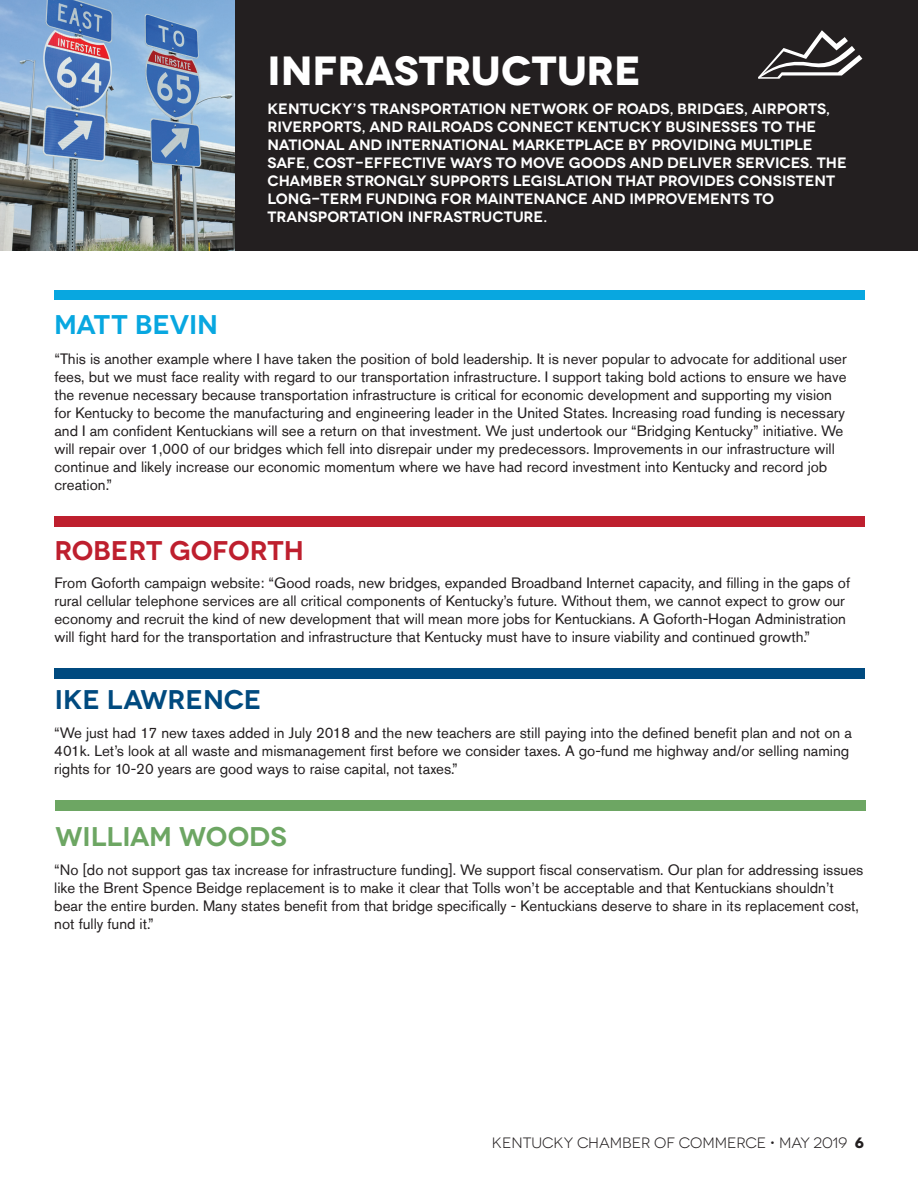
<style>
.page{position:relative;width:918px;height:1188px;background:#fff}
.page>*{position:absolute;margin:0;border:0;box-sizing:border-box;transform-origin:0 0}
.t1{font:700 40.8px "Novecentowide";color:#fff}
.t2{font:600 27px "Novecentowide";letter-spacing:-.005em;color:#be1f2e}
.t3{font:600 27px "Novecentowide";letter-spacing:-.005em;color:#6da663}
.t4{font:600 27px "Novecentowide";color:#004a7f}
.t5{font:600 27px "Novecentowide";color:#08a7e0}
.t6{font:15px/18px "Akzidenz Grotesk Std";color:#231f20}
.t7{font:600 15px/18px "Novecentowide";letter-spacing:-.005em;color:#fff}
.t8{font:15px "Novecentowide";color:#231f20}
.s1{font-weight:700}
</style>
<div class="page">
<div style="left:0;top:0;width:918px;height:250px;background:#231f20"></div>
<img style="left:1px;top:0;width:234px;height:250px">
<svg style="left:758px;top:30px;width:104px;height:49px"></svg>
<div style="left:54px;top:516px;width:811px;height:10px;background:#be1f2e"></div>
<div style="left:54px;top:290px;width:810px;height:10px;background:#08a7e0"></div>
<div style="left:54px;top:668px;width:811px;height:11px;background:#004a7f"></div>
<div style="left:55px;top:800px;width:810px;height:11px;background:#6da663"></div>
<h2 class="t5" style="left:54px;top:308px;width:166px">MATT BEVIN</h2>
<h1 class="t1" style="left:267px;top:45px;width:375px">INFRASTRUCTURE</h1>
<p class="t7" style="left:267px;top:100px;width:581px">KENTUCKY’S TRANSPORTATION NETWORK OF ROADS, BRIDGES, AIRPORTS, RIVERPORTS, AND RAILROADS CONNECT KENTUCKY BUSINESSES TO THE NATIONAL AND INTERNATIONAL MARKETPLACE BY PROVIDING MULTIPLE SAFE, COST-EFFECTIVE WAYS TO MOVE GOODS AND DELIVER SERVICES. THE CHAMBER STRONGLY SUPPORTS LEGISLATION THAT PROVIDES CONSISTENT LONG-TERM FUNDING FOR MAINTENANCE AND IMPROVEMENTS TO TRANSPORTATION INFRASTRUCTURE.</p>
<p class="t6" style="left:54px;top:349px;width:794px">“This is another example where I have taken the position of bold leadership. It is never popular to advocate for additional user fees, but we must face reality with regard to our transportation infrastructure. I support taking bold actions to ensure we have the revenue necessary because transportation infrastructure is critical for economic development and supporting my vision for Kentucky to become the manufacturing and engineering leader in the United States. Increasing road funding is necessary and I am confident Kentuckians will see a return on that investment. We just undertook our “Bridging Kentucky” initiative. We will repair over 1,000 of our bridges which fell into disrepair under my predecessors. Improvements in our infrastructure will continue and likely increase our economic momentum where we have had record investment into Kentucky and record job creation.”</p>
<h2 class="t2" style="left:54px;top:534px;width:251px">ROBERT GOFORTH</h2>
<p class="t6" style="left:54px;top:574px;width:797px">From Goforth campaign website: “Good roads, new bridges, expanded Broadband Internet capacity, and filling in the gaps of rural cellular telephone services are all critical components of Kentucky’s future. Without them, we cannot expect to grow our economy and recruit the kind of new development that will mean more jobs for Kentuckians. A Goforth-Hogan Administration will fight hard for the transportation and infrastructure that Kentucky must have to insure viability and continued growth.”</p>
<h2 class="t4" style="left:55px;top:683px;width:208px">IKE LAWRENCE</h2>
<p class="t6" style="left:54px;top:723px;width:799px">“We just had 17 new taxes added in July 2018 and the new teachers are still paying into the defined benefit plan and not on a<br>401k. Let’s look at all waste and mismanagement first before we consider taxes. A go-fund me highway and/or selling naming rights for 10-20 years are good ways to raise capital, not taxes.”</p>
<h2 class="t3" style="left:55px;top:820px;width:233px">WILLIAM WOODS</h2>
<p class="t6" style="left:54px;top:861px;width:811px">“No [do not support gas tax increase for infrastructure funding]. We support fiscal conservatism. Our plan for addressing issues like the Brent Spence Beidge replacement is to make it clear that Tolls won’t be acceptable and that Kentuckians shouldn’t bear the entire burden. Many states benefit from that bridge specifically - Kentuckians deserve to share in its replacement cost, not fully fund it.”</p>
<p class="t8" style="left:492px;top:1134px;width:374px">KENTUCKY CHAMBER OF COMMERCE • MAY 2019 <span class="s1">6</span></p>
</div>
